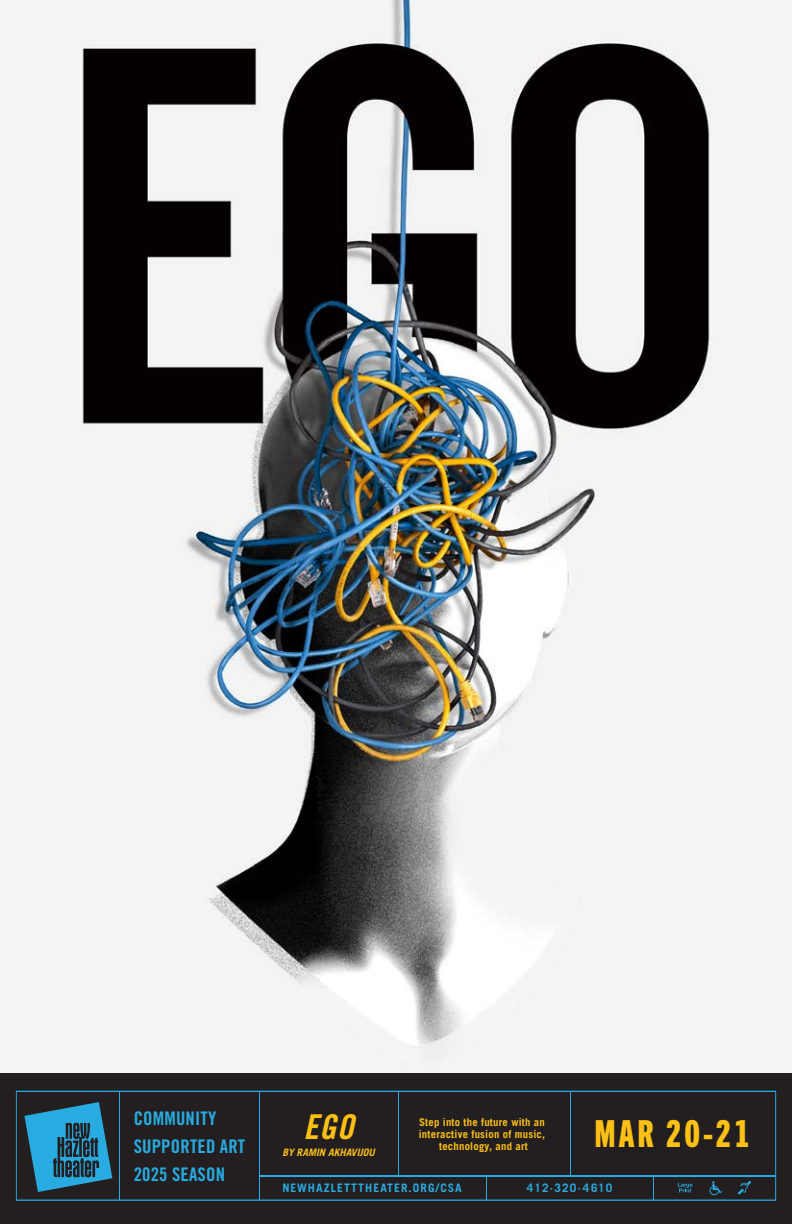
<style>
.page{position:relative;width:792px;height:1224px;background:#fff}
.page>*{position:absolute;margin:0;border:0;box-sizing:border-box;transform-origin:0 0}
.t1{font:37.4px "Trade Gothic Next LT Pro Hv Cm";letter-spacing:.08em;color:#fdc115}
.t2{font:34.2px "Trade Gothic LT Std Bd Cn 20 Obl";color:#fdc115}
.t3{font:18.8px/28.4px "Trade Gothic LT Std Bd Cn 20";letter-spacing:.01em;color:#28abe1}
.t4{font:700 11.8px "Trade Gothic LT Std";letter-spacing:.1em;color:#28abe1}
.t5{font:700 10.8px/11.8px "Trade Gothic LT Std";letter-spacing:.02em;color:#fdc115;text-align:center}
.t6{font:italic 700 10.2px "Trade Gothic LT Std";color:#fdc115}
</style>
<div class="page">
<img style="left:0;top:0;width:792px;height:1074px">
<div style="left:0;top:1074px;width:792px;height:150px;background:#231f20"></div>
<svg style="left:16px;top:1091px;width:760px;height:110px"></svg>
<svg style="left:738px;top:1181px;width:13px;height:13px"></svg>
<svg style="left:678px;top:1183px;width:15px;height:9px"></svg>
<svg style="left:710px;top:1181px;width:12px;height:14px"></svg>
<hr style="left:119px;top:1092px;width:1px;height:108px;background:#28abe1">
<hr style="left:259px;top:1092px;width:1px;height:108px;background:#28abe1">
<hr style="left:398px;top:1092px;width:1px;height:84px;background:#28abe1">
<hr style="left:570px;top:1092px;width:1px;height:84px;background:#28abe1">
<hr style="left:259px;top:1176px;width:517px;height:1px;background:#28abe1">
<svg style="left:486px;top:1177px;width:1px;height:23px"></svg>
<svg style="left:653px;top:1177px;width:1px;height:23px"></svg>
<svg style="left:24px;top:1102px;width:88px;height:90px"></svg>
<p class="t3" style="left:134px;top:1104px;width:113px">COMMUNITY<br>SUPPORTED ART<br>2025 SEASON</p>
<p class="t2" style="left:303px;top:1106px;width:52px">EGO</p>
<p class="t6" style="left:282px;top:1146px;width:94px">BY RAMIN AKHAVIJOU</p>
<p class="t5" style="left:419px;top:1116px;width:128px">Step into the future with an interactive fusion of music, technology, and art</p>
<p class="t1" style="left:595px;top:1109px;width:157px">MAR 20-21</p>
<p class="t4" style="left:283px;top:1181px;width:181px">NEWHAZLETTTHEATER.ORG/CSA</p>
<p class="t4" style="left:527px;top:1181px;width:87px">412·320·4610</p>
</div>
